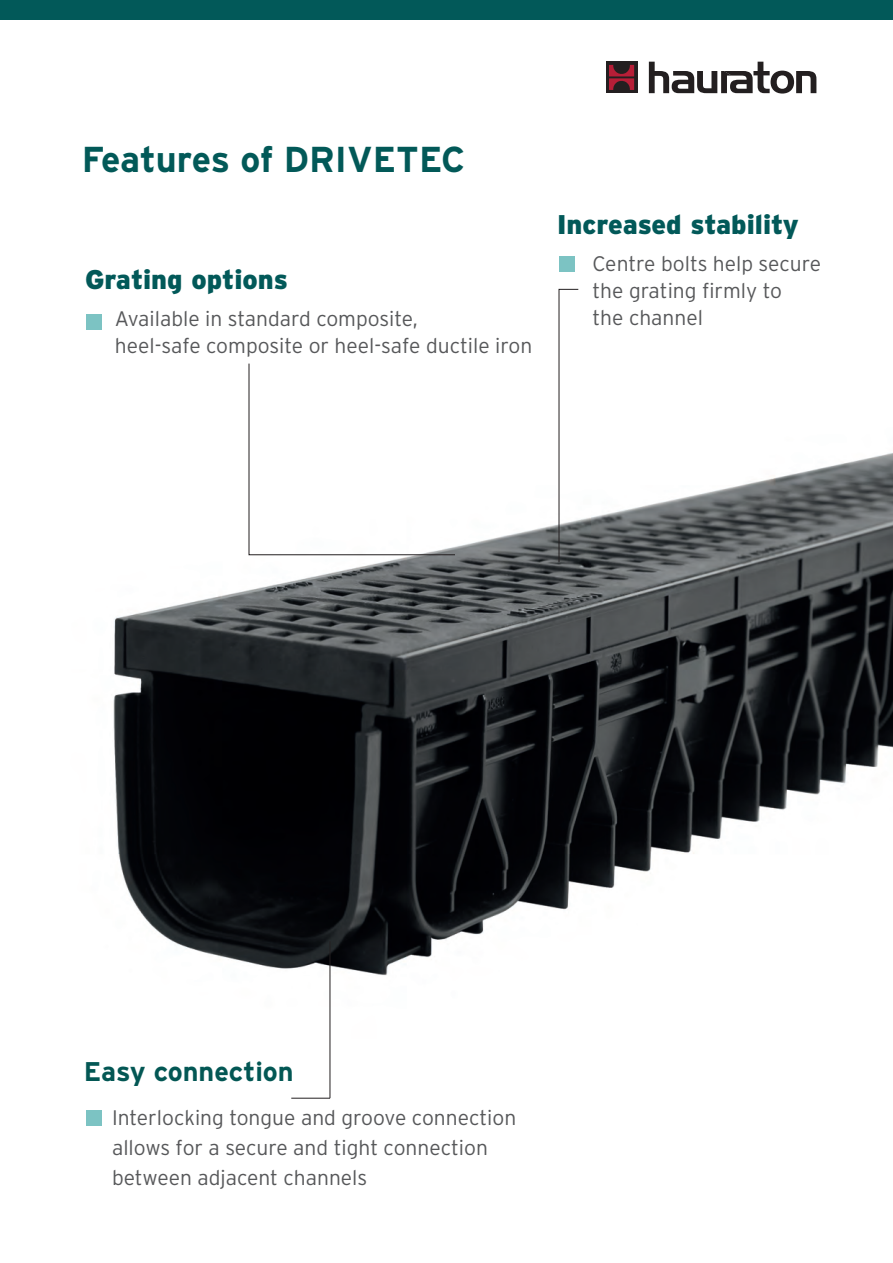
<style>
.page{position:relative;width:893px;height:1263px;background:#fff}
.page>*{position:absolute;margin:0;border:0;box-sizing:border-box;transform-origin:0 0}
.t1{font:700 36px "Interstate";color:#025958}
.t2{font:900 27px "Interstate";color:#025959}
.t3{font:700 27px "Interstate";color:#035754}
.t4{font:300 21px/27.3px "Interstate";color:#57585a}
</style>
<div class="page">
<img style="left:86px;top:303px;width:807px;height:823px">
<div style="left:0;top:0;width:893px;height:19px;background:#025959"></div>
<div style="left:606px;top:62px;width:31px;height:31px;background:#231f20"></div>
<svg style="left:609px;top:65px;width:25px;height:25px"></svg>
<svg style="left:649px;top:62px;width:167px;height:32px"></svg>
<svg style="left:249px;top:363px;width:206px;height:192px"></svg>
<svg style="left:559px;top:289px;width:19px;height:273px"></svg>
<hr style="left:330px;top:941px;width:1px;height:157px;background:#231f20">
<hr style="left:291px;top:1098px;width:39px;height:1px;background:#231f20">
<div style="left:86px;top:314px;width:15px;height:15px;background:#7cc3c3"></div>
<div style="left:559px;top:256px;width:15px;height:16px;background:#7cc3c3"></div>
<div style="left:87px;top:1110px;width:15px;height:16px;background:#7cc3c3"></div>
<h1 class="t1" style="left:82px;top:139px;width:385px">Features of DRIVETEC</h1>
<p class="t2" style="left:85px;top:264px;width:204px">Grating options</p>
<p class="t4" style="left:115px;top:304px;width:419px">Available in standard composite,<br>heel-safe composite or heel-safe ductile iron</p>
<p class="t2" style="left:557px;top:209px;width:243px">Increased stability</p>
<p class="t4" style="left:592px;top:250px;width:230px">Centre bolts help secure the grating firmly to<br>the channel</p>
<p class="t3" style="left:84px;top:1056px;width:211px">Easy connection</p>
<p class="t4" style="left:112px;top:1103px;width:406px;line-height:30px">Interlocking tongue and groove connection allows for a secure and tight connection between adjacent channels</p>
</div>
